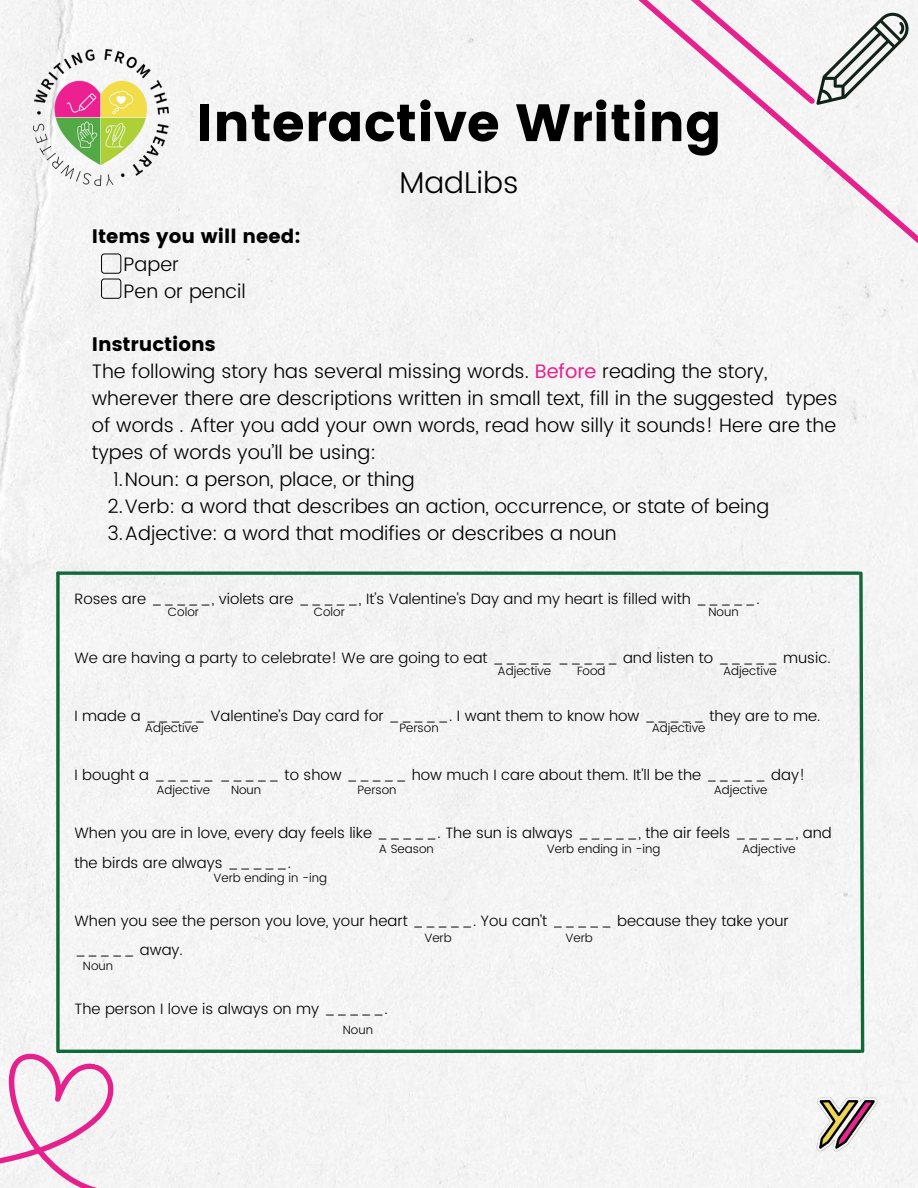
<style>
.page{position:relative;width:918px;height:1188px;background:#f4f4f4}
.page>*{position:absolute;margin:0;border:0;box-sizing:border-box;transform-origin:0 0}
.t1{font:52.5px "Poppins";color:#000}
.t2{font:300 30px "Poppins";color:#000}
.t3{font:300 19.5px/27px "Poppins";color:#000}
.t4{font:19.5px "Poppins";color:#000}
.t5{font:300 15px/29.2px "Poppins";color:#000}
.t6{font:300 12px "Poppins";color:#000}
.s1{font-weight:400;color:#e6208c}
</style>
<div class="page">
<img style="left:815px;top:1096px;width:63px;height:56px">
<img style="left:33px;top:49px;width:135px;height:136px">
<svg style="left:0;top:1036px;width:152px;height:152px"></svg>
<div style="left:550px;top:0;width:368px;height:271px;background:#f4f4f4"></div>
<div style="left:417px;top:0;width:403px;height:109px;background:#f4f4f4"></div>
<svg style="left:816px;top:13px;width:93px;height:92px"></svg>
<div style="left:101px;top:253px;width:20px;height:21px;border:1px solid #000;border-radius:3px"></div>
<div style="left:101px;top:279px;width:20px;height:20px;border:1px solid #000;border-radius:3px"></div>
<hr style="left:58px;top:1050px;width:802px;height:3px;background:#116937">
<svg style="left:56px;top:573px;width:4px;height:478px;background:#337e54"></svg>
<svg style="left:858px;top:570px;width:8px;height:485px"></svg>
<svg style="left:58px;top:571px;width:801px;height:4px;background:#337e53"></svg>
<p class="t1" style="left:196px;top:92px;width:527px">Interactive Writing</p>
<p class="t4" style="left:92px;top:225px;width:210px">Items you will need:</p>
<p class="t3" style="left:124px;top:250px;width:57px">Paper</p>
<p class="t3" style="left:124px;top:277px;width:124px">Pen or pencil</p>
<p class="t2" style="left:399px;top:166px;width:121px">MadLibs</p>
<p class="t4" style="left:92px;top:333px;width:125px">Instructions</p>
<p class="t3" style="left:92px;top:357px;width:747px">The following story has several missing words. <span class="s1">Before</span> reading the story, wherever there are descriptions written in small text, fill in the suggested types of words . After you add your own words, read how silly it sounds! Here are the types of words you’ll be using:</p>
<p class="t3" style="left:113px;top:465px;width:303px">1.Noun: a person, place, or thing</p>
<p class="t3" style="left:107px;top:492px;width:663px">2.Verb: a word that describes an action, occurrence, or state of being</p>
<p class="t3" style="left:107px;top:519px;width:511px">3.Adjective: a word that modifies or describes a noun</p>
<p class="t5" style="left:74px;top:585px;width:687px">Roses are _____, violets are _____, It’s Valentine’s Day and my heart is filled with _____.</p>
<p class="t6" style="left:168px;top:605px;width:33px">Color</p>
<p class="t6" style="left:314px;top:605px;width:33px">Color</p>
<p class="t6" style="left:708px;top:605px;width:32px">Noun</p>
<p class="t5" style="left:74px;top:643px;width:758px">We are having a party to celebrate! We are going to eat _____ _____ and listen to _____ music.</p>
<p class="t6" style="left:498px;top:664px;width:55px">Adjective</p>
<p class="t6" style="left:577px;top:664px;width:30px">Food</p>
<p class="t6" style="left:723px;top:664px;width:55px">Adjective</p>
<p class="t5" style="left:74px;top:702px;width:747px">I made a _____ Valentine’s Day card for _____. I want them to know how _____ they are to me.</p>
<p class="t6" style="left:145px;top:720px;width:55px">Adjective</p>
<p class="t6" style="left:399px;top:720px;width:41px">Person</p>
<p class="t6" style="left:652px;top:720px;width:55px">Adjective</p>
<p class="t5" style="left:74px;top:760px;width:732px">I bought a _____ _____ to show _____ how much I care about them. It’ll be the _____ day!</p>
<p class="t6" style="left:156px;top:783px;width:55px">Adjective</p>
<p class="t6" style="left:231px;top:783px;width:32px">Noun</p>
<p class="t6" style="left:357px;top:783px;width:41px">Person</p>
<p class="t6" style="left:714px;top:783px;width:55px">Adjective</p>
<p class="t5" style="left:74px;top:819px;width:759px">When you are in love, every day feels like _____. The sun is always _____, the air feels _____, and the birds are always _____.</p>
<p class="t6" style="left:379px;top:842px;width:56px">A Season</p>
<p class="t6" style="left:547px;top:842px;width:115px">Verb ending in -ing</p>
<p class="t6" style="left:742px;top:842px;width:55px">Adjective</p>
<p class="t6" style="left:213px;top:871px;width:115px">Verb ending in -ing</p>
<p class="t5" style="left:74px;top:906px;width:716px">When you see the person you love, your heart _____. You can’t _____ because they take your _____ away.</p>
<p class="t6" style="left:424px;top:931px;width:29px">Verb</p>
<p class="t6" style="left:565px;top:931px;width:29px">Verb</p>
<p class="t6" style="left:83px;top:959px;width:32px">Noun</p>
<p class="t5" style="left:74px;top:994px;width:315px">The person I love is always on my _____.</p>
<p class="t6" style="left:343px;top:1022px;width:32px">Noun</p>
</div>
